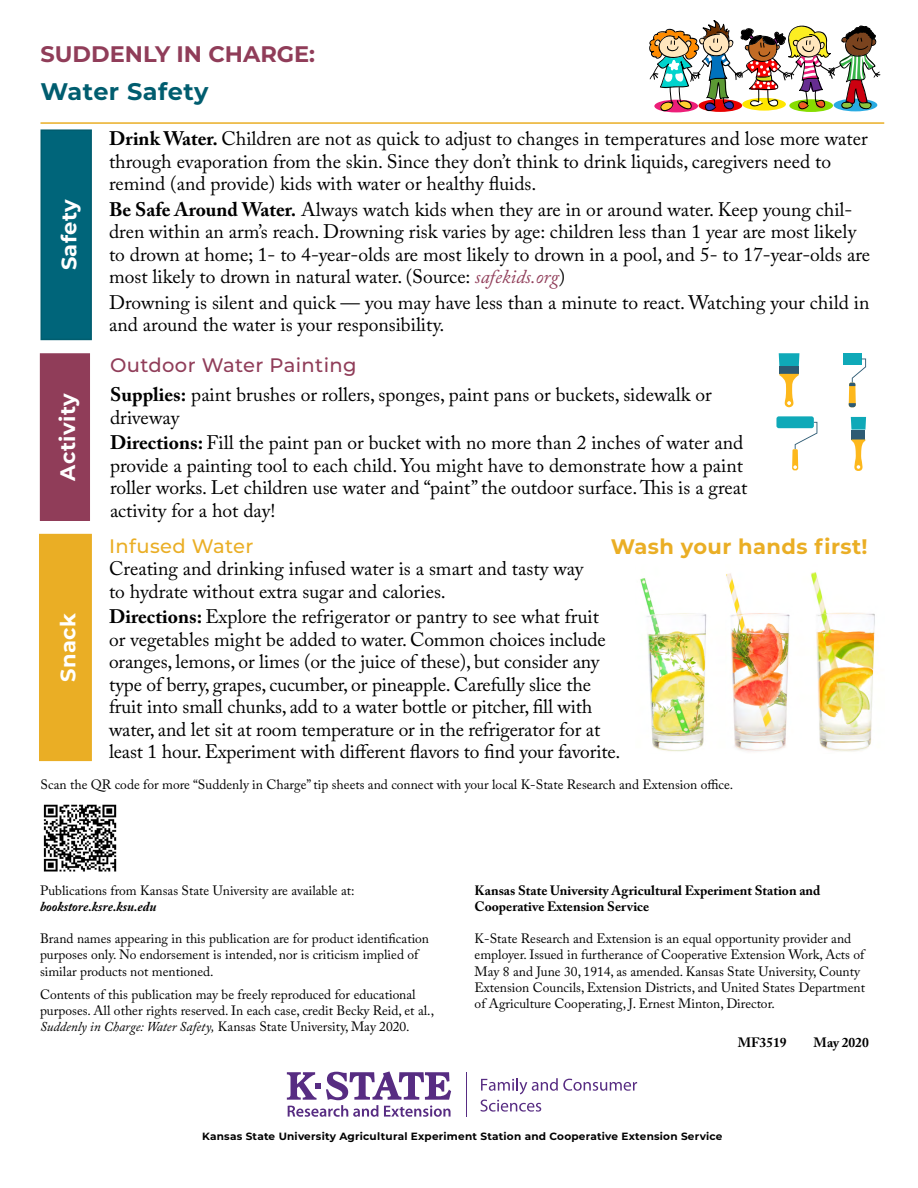
<style>
.page{position:relative;width:918px;height:1188px;background:#fff}
.page>*{position:absolute;margin:0;border:0;box-sizing:border-box;transform-origin:0 0}
.t1{font:700 24px "Montserrat";letter-spacing:.02em;color:#005d6f}
.t2{font:700 22.5px "Montserrat";color:#903d59}
.t3{font:700 21px "Montserrat";letter-spacing:.02em;color:#fff}
.t4{font:700 21px "Montserrat";letter-spacing:.02em;color:#eaae25}
.t5{font:19.5px/22.5px "Adobe Caslon Pro";color:#000}
.t6{font:500 19.5px "Montserrat";letter-spacing:.02em;color:#903d59}
.t7{font:500 19.5px "Montserrat";letter-spacing:.02em;color:#eaae25}
.t8{font:13.5px/16.2px "Adobe Caslon Pro";color:#000}
.t9{font:700 13.5px/16.2px "Adobe Caslon Pro";color:#000}
.t10{font:italic 700 13.5px "Adobe Caslon Pro";color:#000}
.t11{font:700 10.5px "Montserrat";letter-spacing:.02em;color:#000}
.s1{font-weight:700}
.s2{font-style:italic;color:#903d59}
.s3{font-style:italic}
</style>
<div class="page">
<hr style="left:40px;top:122px;width:844px;height:2px;background:#eaae25">
<svg style="left:287px;top:1071px;width:164px;height:46px"></svg>
<hr style="left:466px;top:1072px;width:1px;height:44px;background:#572c82">
<svg style="left:481px;top:1078px;width:156px;height:16px"></svg>
<svg style="left:480px;top:1100px;width:61px;height:12px"></svg>
<img style="left:649px;top:20px;width:232px;height:92px">
<img style="left:43px;top:804px;width:74px;height:68px">
<div style="left:41px;top:130px;width:50px;height:209px;background:#00657a"></div>
<div style="left:40px;top:129px;width:52px;height:211px;border:2px solid #005d6f"></div>
<div style="left:41px;top:354px;width:48px;height:166px;background:#903d59"></div>
<div style="left:40px;top:353px;width:50px;height:168px;border:2px solid #903d59"></div>
<div style="left:40px;top:535px;width:51px;height:225px;background:#eaae25"></div>
<div style="left:39px;top:534px;width:53px;height:227px;border:2px solid #eaae25"></div>
<img style="left:640px;top:572px;width:235px;height:180px">
<div style="left:776px;top:416px;width:38px;height:12px;background:#0fa9b8;border-radius:2px"></div>
<svg style="left:792px;top:422px;width:25px;height:48px"></svg>
<svg style="left:851px;top:417px;width:15px;height:13px"></svg>
<div style="left:851px;top:430px;width:14px;height:9px;background:#2d5a73"></div>
<svg style="left:851px;top:439px;width:14px;height:32px"></svg>
<svg style="left:779px;top:353px;width:20px;height:14px"></svg>
<div style="left:779px;top:367px;width:20px;height:7px;background:#2d5a73"></div>
<svg style="left:779px;top:374px;width:20px;height:33px"></svg>
<div style="left:843px;top:353px;width:19px;height:12px;background:#0fa9b8"></div>
<svg style="left:849px;top:359px;width:17px;height:48px"></svg>
<p class="t2" style="left:40px;top:37px;width:276px">SUDDENLY IN CHARGE:</p>
<p class="t1" style="left:40px;top:75px;width:169px">Water Safety</p>
<p class="t3" style="left:54px;top:270px;width:73px;rotate:-90deg">Safety</p>
<p class="t3" style="left:53px;top:481px;width:89px;rotate:-90deg">Activity</p>
<p class="t3" style="left:53px;top:682px;width:70px;rotate:-90deg">Snack</p>
<p class="t5" style="left:109px;top:127px;width:760px"><span class="s1">Drink Water.</span> Children are not as quick to adjust to changes in temperatures and lose more water through evaporation from the skin. Since they don’t think to drink liquids, caregivers need to remind (and provide) kids with water or healthy fluids.</p>
<p class="t5" style="left:109px;top:198px;width:763px"><span class="s1">Be Safe Around Water.</span> Always watch kids when they are in or around water. Keep young chil&shy;dren within an arm’s reach. Drowning risk varies by age: children less than 1 year are most likely to drown at home; 1- to 4-year-olds are most likely to drown in a pool, and 5- to 17-year-olds are most likely to drown in natural water. (Source: <span class="s2">safekids.org</span>)</p>
<p class="t5" style="left:109px;top:291px;width:762px">Drowning is silent and quick — you may have less than a minute to react. Watching your child in and around the water is your responsibility.</p>
<p class="t6" style="left:110px;top:352px;width:248px">Outdoor Water Painting</p>
<p class="t5" style="left:110px;top:383px;width:603px"><span class="s1">Supplies:</span> paint brushes or rollers, sponges, paint pans or buckets, sidewalk or driveway</p>
<p class="t5" style="left:110px;top:431px;width:639px"><span class="s1">Directions:</span> Fill the paint pan or bucket with no more than 2 inches of water and provide a painting tool to each child. You might have to demonstrate how a paint roller works. Let children use water and “paint” the outdoor surface. This is a great activity for a hot day!</p>
<p class="t4" style="left:611px;top:532px;width:258px">Wash your hands first!</p>
<p class="t7" style="left:109px;top:532px;width:146px">Infused Water</p>
<p class="t5" style="left:109px;top:557px;width:476px">Creating and drinking infused water is a smart and tasty way to hydrate without extra sugar and calories.</p>
<p class="t5" style="left:109px;top:605px;width:513px"><span class="s1">Directions:</span> Explore the refrigerator or pantry to see what fruit<br>or vegetables might be added to water. Common choices include oranges, lemons, or limes (or the juice of these), but consider any type of berry, grapes, cucumber, or pineapple. Carefully slice the fruit into small chunks, add to a water bottle or pitcher, fill with water, and let sit at room temperature or in the refrigerator for at least 1 hour. Experiment with different flavors to find your favorite.</p>
<p class="t8" style="left:40px;top:776px;width:694px">Scan the QR code for more “Suddenly in Charge” tip sheets and connect with your local K-State Research and Extension office.</p>
<p class="t8" style="left:40px;top:882px;width:316px">Publications from Kansas State University are available at:</p>
<p class="t10" style="left:40px;top:898px;width:118px">bookstore.ksre.ksu.edu</p>
<p class="t8" style="left:40px;top:930px;width:391px">Brand names appearing in this publication are for product identification purposes only. No endorsement is intended, nor is criticism implied of similar products not mentioned.</p>
<p class="t8" style="left:40px;top:986px;width:396px">Contents of this publication may be freely reproduced for educational purposes. All other rights reserved. In each case, credit Becky Reid, et al.,<br><span class="s3">Suddenly in Charge: Water Safety,</span> Kansas State University, May 2020.</p>
<p class="t9" style="left:475px;top:882px;width:347px">Kansas State University Agricultural Experiment Station and<br>Cooperative Extension Service</p>
<p class="t8" style="left:475px;top:930px;width:392px">K-State Research and Extension is an equal opportunity provider and employer. Issued in furtherance of Cooperative Extension Work, Acts of May 8 and June 30, 1914, as amended. Kansas State University, County Extension Councils, Extension Districts, and United States Department of Agriculture Cooperating, J. Ernest Minton, Director.</p>
<p class="t9" style="left:738px;top:1034px;width:50px">MF3519</p>
<p class="t9" style="left:814px;top:1034px;width:57px">May 2020</p>
<p class="t11" style="left:202px;top:1129px;width:522px">Kansas State University Agricultural Experiment Station and Cooperative Extension Service</p>
</div>
